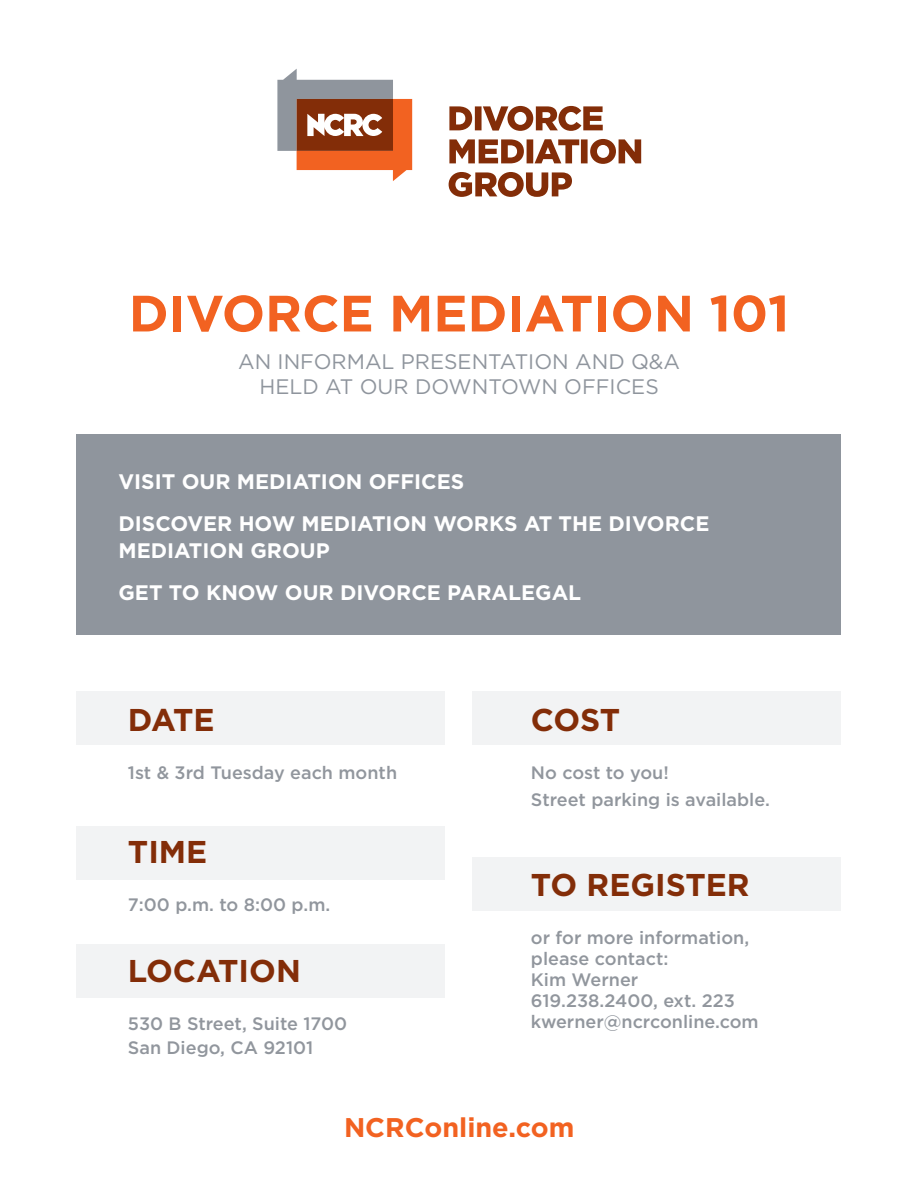
<style>
.page{position:relative;width:918px;height:1188px;background:#fff}
.page>*{position:absolute;margin:0;border:0;box-sizing:border-box;transform-origin:0 0}
.t1{font:700 51px "Gotham HTF";color:#f26221}
.t2{font:700 31.5px "Gotham HTF";color:#832d08}
.t3{font:700 27px "Gotham HTF";color:#f26221}
.t4{font:700 21px/42px "Gotham HTF";color:#fff}
.t5{font:21px/25.5px "Gotham HTF";color:#8f959d;text-align:center}
.t6{font:500 18px/21px "Gotham HTF";color:#91969d}
</style>
<div class="page">
<svg style="left:277px;top:69px;width:364px;height:128px"></svg>
<div style="left:77px;top:435px;width:764px;height:200px;background:#8f959d"></div>
<div style="left:76px;top:691px;width:369px;height:54px;background:#f2f3f4"></div>
<div style="left:76px;top:826px;width:369px;height:54px;background:#f2f3f4"></div>
<div style="left:76px;top:944px;width:369px;height:54px;background:#f2f3f4"></div>
<div style="left:472px;top:857px;width:369px;height:54px;background:#f2f3f4"></div>
<div style="left:472px;top:691px;width:369px;height:54px;background:#f2f3f4"></div>
<h1 class="t1" style="left:129px;top:284px;width:662px">DIVORCE MEDIATION 101</h1>
<p class="t5" style="left:238px;top:348px;width:444px">AN INFORMAL PRESENTATION AND Q&amp;A<br>HELD AT OUR DOWNTOWN OFFICES</p>
<p class="t4" style="left:118px;top:460px;width:592px">VISIT OUR MEDIATION OFFICES<br>DISCOVER HOW MEDIATION WORKS AT THE DIVORCE</p>
<p class="t4" style="left:118px;top:529px;width:464px">MEDIATION GROUP<br>GET TO KNOW OUR DIVORCE PARALEGAL</p>
<h2 class="t2" style="left:128px;top:702px;width:88px">DATE</h2>
<p class="t6" style="left:128px;top:762px;width:271px">1st &amp; 3rd Tuesday each month</p>
<h2 class="t2" style="left:128px;top:834px;width:81px">TIME</h2>
<p class="t6" style="left:128px;top:894px;width:204px">7:00 p.m. to 8:00 p.m.</p>
<h2 class="t2" style="left:128px;top:952px;width:174px">LOCATION</h2>
<p class="t6" style="left:128px;top:1011px;width:221px;line-height:24px">530 B Street, Suite 1700<br>San Diego, CA 92101</p>
<h2 class="t2" style="left:531px;top:702px;width:91px">COST</h2>
<p class="t6" style="left:531px;top:759px;width:240px;line-height:27px">No cost to you!<br>Street parking is available.</p>
<h2 class="t2" style="left:531px;top:867px;width:220px">TO REGISTER</h2>
<p class="t6" style="left:531px;top:927px;width:229px">or for more information, please contact:<br>Kim Werner<br>619.238.2400, ext. 223 kwerner@ncrconline.com</p>
<h3 class="t3" style="left:344px;top:1112px;width:232px">NCRConline.com</h3>
</div>
